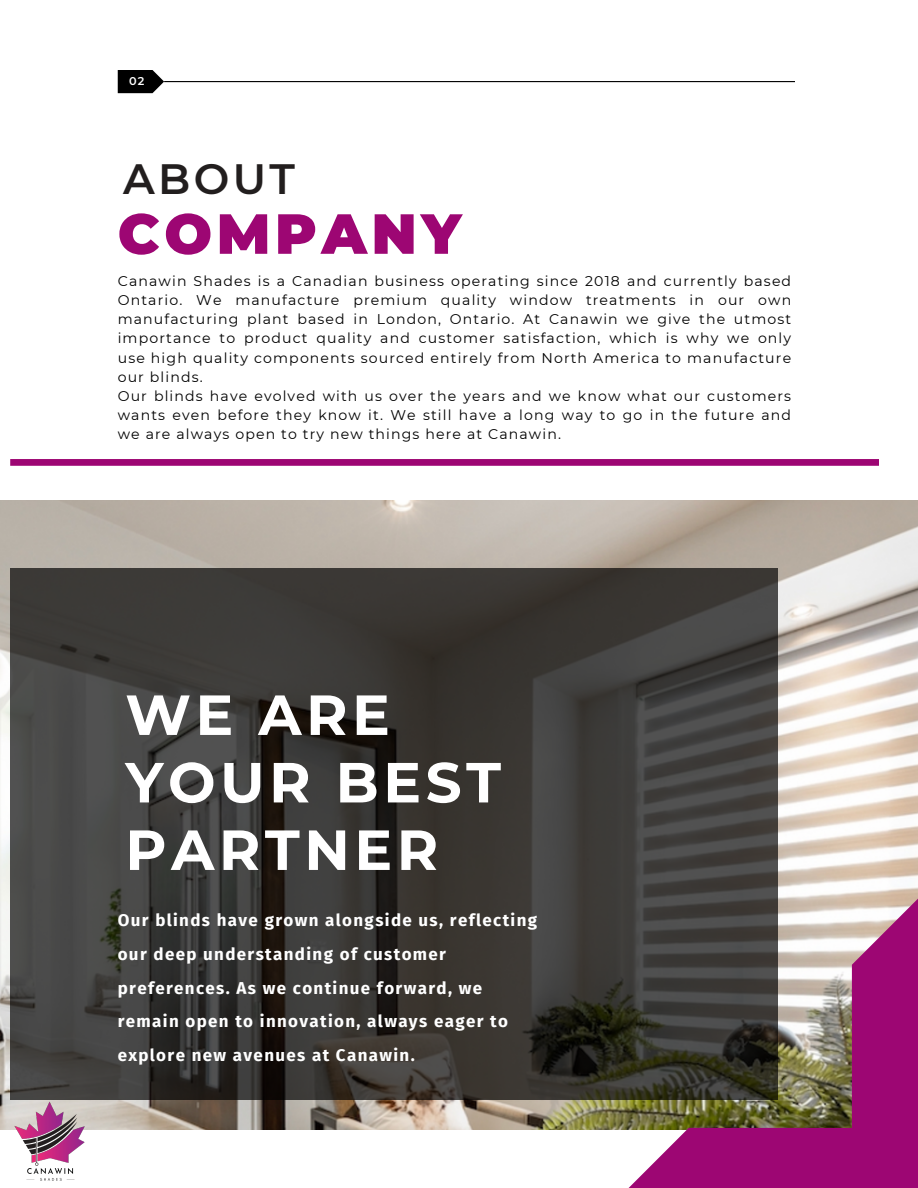
<style>
.page{position:relative;width:918px;height:1188px;background:#fff}
.page>*{position:absolute;margin:0;border:0;box-sizing:border-box;transform-origin:0 0}
.t1{font:700 56.4px/67.5px "Montserrat";letter-spacing:.08em;color:#fff}
.t2{font:900 56.4px "Montserrat";letter-spacing:.08em;color:#9d0673}
.t3{font:600 42.3px "Montserrat";letter-spacing:.08em;color:#221e1e}
.t4{font:700 16.95px/33.8px "Fira Sans";letter-spacing:.08em;color:#fff}
.t5{font:14.1px/19.2px "Montserrat";letter-spacing:.08em;color:#000;text-align:justify}
.t6{font:600 11.25px "Montserrat";color:#fff}
</style>
<div class="page">
<hr style="left:164px;top:81px;width:631px;height:1px;background:#000">
<div style="left:10px;top:459px;width:869px;height:7px;background:#9d0673"></div>
<svg style="left:118px;top:70px;width:46px;height:23px"></svg>
<img style="left:0;top:501px;width:918px;height:629px">
<svg style="left:10px;top:568px;width:768px;height:532px;background:#3c3a37"></svg>
<svg style="left:523px;top:800px;width:395px;height:388px;background:#7a5b68"></svg>
<img style="left:9px;top:1100px;width:83px;height:81px">
<p class="t6" style="left:129px;top:74px;width:17px">02</p>
<p class="t3" style="left:123px;top:153px;width:174px">ABOUT</p>
<h1 class="t2" style="left:118px;top:199px;width:345px">COMPANY</h1>
<p class="t5" style="left:118px;top:271px;width:675px">Canawin Shades is a Canadian business operating since 2018 and currently based Ontario. We manufacture premium quality window treatments in our own manufacturing plant based in London, Ontario. At Canawin we give the utmost importance to product quality and customer satisfaction, which is why we only use high quality components sourced entirely from North America to manufacture our blinds.</p>
<p class="t5" style="left:118px;top:386px;width:675px">Our blinds have evolved with us over the years and we know what our customers wants even before they know it. We still have a long way to go in the future and we are always open to try new things here at Canawin.</p>
<h1 class="t1" style="left:125px;top:681px;width:377px">WE ARE<br>YOUR BEST<br>PARTNER</h1>
<h2 class="t4" style="left:118px;top:904px;width:421px">Our blinds have grown alongside us, reflecting our deep understanding of customer preferences. As we continue forward, we remain open to innovation, always eager to explore new avenues at Canawin.</h2>
</div>
